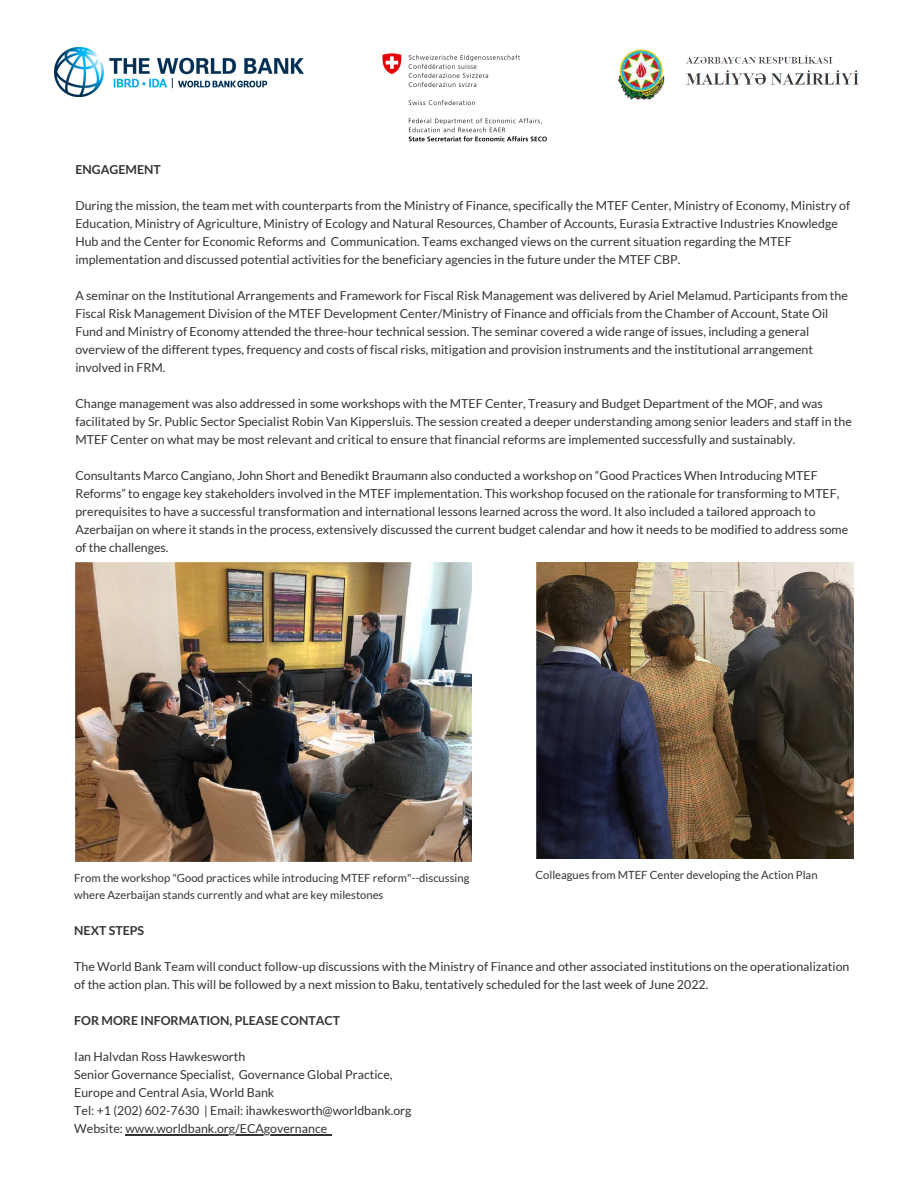
<style>
.page{position:relative;width:918px;height:1188px;background:#fff}
.page>*{position:absolute;margin:0;border:0;box-sizing:border-box;transform-origin:0 0}
.t1{font:12.3px/18px "Lato";color:#333}
.t2{font:700 12.3px "Lato";color:#333}
.t3{font:11.25px/16.8px "Lato";color:#333}
</style>
<div class="page">
<img style="left:54px;top:47px;width:250px;height:50px">
<img style="left:382px;top:53px;width:165px;height:89px">
<img style="left:618px;top:49px;width:47px;height:51px">
<img style="left:686px;top:55px;width:173px;height:30px">
<img style="left:537px;top:562px;width:317px;height:296px">
<img style="left:75px;top:562px;width:396px;height:300px">
<hr style="left:125px;top:1134px;width:202px;height:1px;background:#333">
<p class="t2" style="left:75px;top:163px;width:87px">ENGAGEMENT</p>
<p class="t1" style="left:75px;top:197px;width:776px">During the mission, the team met with counterparts from the Ministry of Finance, specifically the MTEF Center, Ministry of Economy, Ministry of Education, Ministry of Agriculture, Ministry of Ecology and Natural Resources, Chamber of Accounts, Eurasia Extractive Industries Knowledge Hub and the Center for Economic Reforms and Communication. Teams exchanged views on the current situation regarding the MTEF implementation and discussed potential activities for the beneficiary agencies in the future under the MTEF CBP.</p>
<p class="t1" style="left:75px;top:287px;width:774px">A seminar on the Institutional Arrangements and Framework for Fiscal Risk Management was delivered by Ariel Melamud. Participants from the Fiscal Risk Management Division of the MTEF Development Center/Ministry of Finance and officials from the Chamber of Account, State Oil Fund and Ministry of Economy attended the three-hour technical session. The seminar covered a wide range of issues, including a general overview of the different types, frequency and costs of fiscal risks, mitigation and provision instruments and the institutional arrangement involved in FRM.</p>
<p class="t1" style="left:75px;top:395px;width:778px">Change management was also addressed in some workshops with the MTEF Center, Treasury and Budget Department of the MOF, and was facilitated by Sr. Public Sector Specialist Robin Van Kippersluis. The session created a deeper understanding among senior leaders and staff in the<br>MTEF Center on what may be most relevant and critical to ensure that financial reforms are implemented successfully and sustainably.</p>
<p class="t1" style="left:75px;top:467px;width:774px">Consultants Marco Cangiano, John Short and Benedikt Braumann also conducted a workshop on “Good Practices When Introducing MTEF Reforms” to engage key stakeholders involved in the MTEF implementation. This workshop focused on the rationale for transforming to MTEF, prerequisites to have a successful transformation and international lessons learned across the word. It also included a tailored approach to Azerbaijan on where it stands in the process, extensively discussed the current budget calendar and how it needs to be modified to address some of the challenges.</p>
<p class="t3" style="left:74px;top:869px;width:397px">From the workshop "Good practices while introducing MTEF reform"--discussing where Azerbaijan stands currently and what are key milestones</p>
<p class="t3" style="left:536px;top:866px;width:284px">Colleagues from MTEF Center developing the Action Plan</p>
<p class="t2" style="left:74px;top:923px;width:72px">NEXT STEPS</p>
<p class="t1" style="left:74px;top:957px;width:777px">The World Bank Team will conduct follow-up discussions with the Ministry of Finance and other associated institutions on the operationalization of the action plan. This will be followed by a next mission to Baku, tentatively scheduled for the last week of June 2022.</p>
<p class="t2" style="left:74px;top:1013px;width:267px">FOR MORE INFORMATION, PLEASE CONTACT</p>
<p class="t1" style="left:74px;top:1047px;width:339px">Ian Halvdan Ross Hawkesworth<br>Senior Governance Specialist, Governance Global Practice, Europe and Central Asia, World Bank<br>Tel: +1 (202) 602-7630 | Email: ihawkesworth@worldbank.org Website: www.worldbank.org/ECAgovernance</p>
</div>
